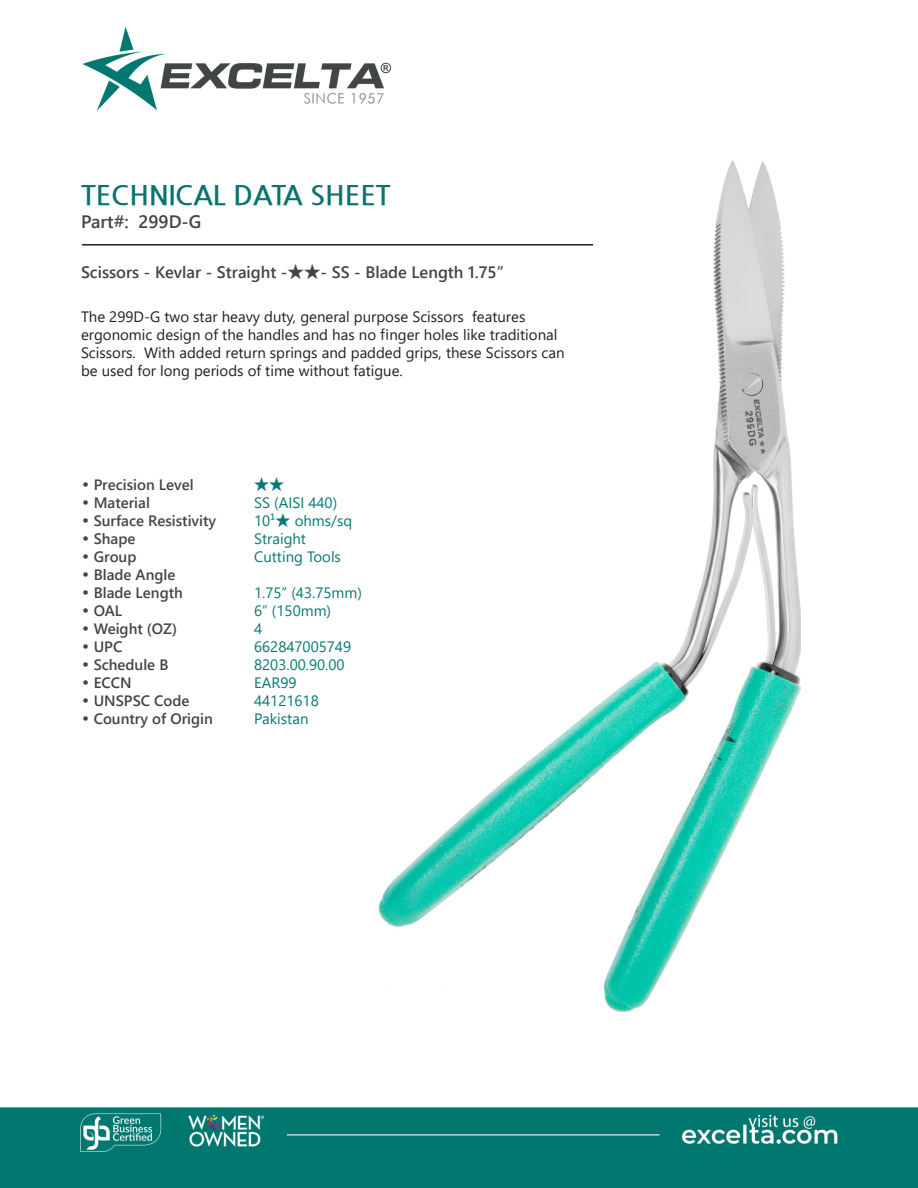
<style>
.page{position:relative;width:918px;height:1188px;background:#fff}
.page>*{position:absolute;margin:0;border:0;box-sizing:border-box;transform-origin:0 0}
.t1{font:700 27px "Nanum Gothic";color:#08746d}
.t2{font:700 18px "Yu Gothic UI";color:#414546}
.t3{font:700 16.5px "Yu Gothic UI";color:#414546}
.t4{font:15px/18px "Yu Gothic UI";color:#231f20}
.CT_s_CTM{font:700 15px "Yu Gothic UI";color:#414546}
.CT_s_CTM-2{font:15px "Yu Gothic UI";color:#077874}
.s1{font-family:"Century Gothic";font-weight:400}
</style>
<div class="page">
<img style="left:0;top:27px;width:918px;height:1161px">
<img style="left:378px;top:160px;width:423px;height:852px">
<hr style="left:82px;top:244px;width:511px;height:2px;background:#231f20">
<p class="t1" style="left:81px;top:182px;width:311px">TECHNICAL DATA SHEET</p>
<p class="t2" style="left:81px;top:212px;width:122px">Part#: 299D-G</p>
<p class="t3" style="left:81px;top:262px;width:424px">Scissors - Kevlar - Straight -★★- SS - Blade Length 1.75”</p>
<p class="t4" style="left:81px;top:306px;width:485px">The 299D-G two star heavy duty, general purpose Scissors features ergonomic design of the handles and has no finger holes like traditional Scissors. With added return springs and padded grips, these Scissors can be used for long periods of time without fatigue.</p>
<p class="CT_s_CTM" style="left:81px;top:476px;width:114px"><span class="s1">•</span> Precision Level</p>
<p class="CT_s_CTM-2" style="left:254px;top:471px;width:31px">★★</p>
<p class="CT_s_CTM" style="left:81px;top:494px;width:70px"><span class="s1">•</span> Material</p>
<p class="CT_s_CTM-2" style="left:254px;top:489px;width:85px">SS (AISI 440)</p>
<p class="CT_s_CTM" style="left:81px;top:512px;width:137px"><span class="s1">•</span> Surface Resistivity</p>
<p class="CT_s_CTM-2" style="left:254px;top:507px;width:100px">10¹★ ohms/sq</p>
<p class="CT_s_CTM" style="left:81px;top:530px;width:56px"><span class="s1">•</span> Shape</p>
<p class="CT_s_CTM-2" style="left:254px;top:525px;width:53px">Straight</p>
<p class="CT_s_CTM" style="left:81px;top:548px;width:57px"><span class="s1">•</span> Group</p>
<p class="CT_s_CTM-2" style="left:254px;top:543px;width:88px">Cutting Tools</p>
<p class="CT_s_CTM" style="left:81px;top:566px;width:96px"><span class="s1">•</span> Blade Angle</p>
<p class="CT_s_CTM" style="left:81px;top:584px;width:103px"><span class="s1">•</span> Blade Length</p>
<p class="CT_s_CTM-2" style="left:254px;top:579px;width:109px">1.75” (43.75mm)</p>
<p class="CT_s_CTM" style="left:81px;top:602px;width:43px"><span class="s1">•</span> OAL</p>
<p class="CT_s_CTM-2" style="left:254px;top:597px;width:78px">6” (150mm)</p>
<p class="CT_s_CTM" style="left:81px;top:620px;width:98px"><span class="s1">•</span> Weight (OZ)</p>
<p class="CT_s_CTM-2" style="left:254px;top:615px;width:10px">4</p>
<p class="CT_s_CTM" style="left:81px;top:638px;width:43px"><span class="s1">•</span> UPC</p>
<p class="CT_s_CTM-2" style="left:254px;top:633px;width:99px">662847005749</p>
<p class="CT_s_CTM" style="left:81px;top:656px;width:89px"><span class="s1">•</span> Schedule B</p>
<p class="CT_s_CTM-2" style="left:254px;top:651px;width:92px">8203.00.90.00</p>
<p class="CT_s_CTM" style="left:81px;top:674px;width:52px"><span class="s1">•</span> ECCN</p>
<p class="CT_s_CTM-2" style="left:254px;top:669px;width:44px">EAR99</p>
<p class="CT_s_CTM" style="left:81px;top:692px;width:110px"><span class="s1">•</span> UNSPSC Code</p>
<p class="CT_s_CTM-2" style="left:254px;top:687px;width:66px">44121618</p>
<p class="CT_s_CTM" style="left:81px;top:710px;width:133px"><span class="s1">•</span> Country of Origin</p>
<p class="CT_s_CTM-2" style="left:254px;top:705px;width:56px">Pakistan</p>
</div>
